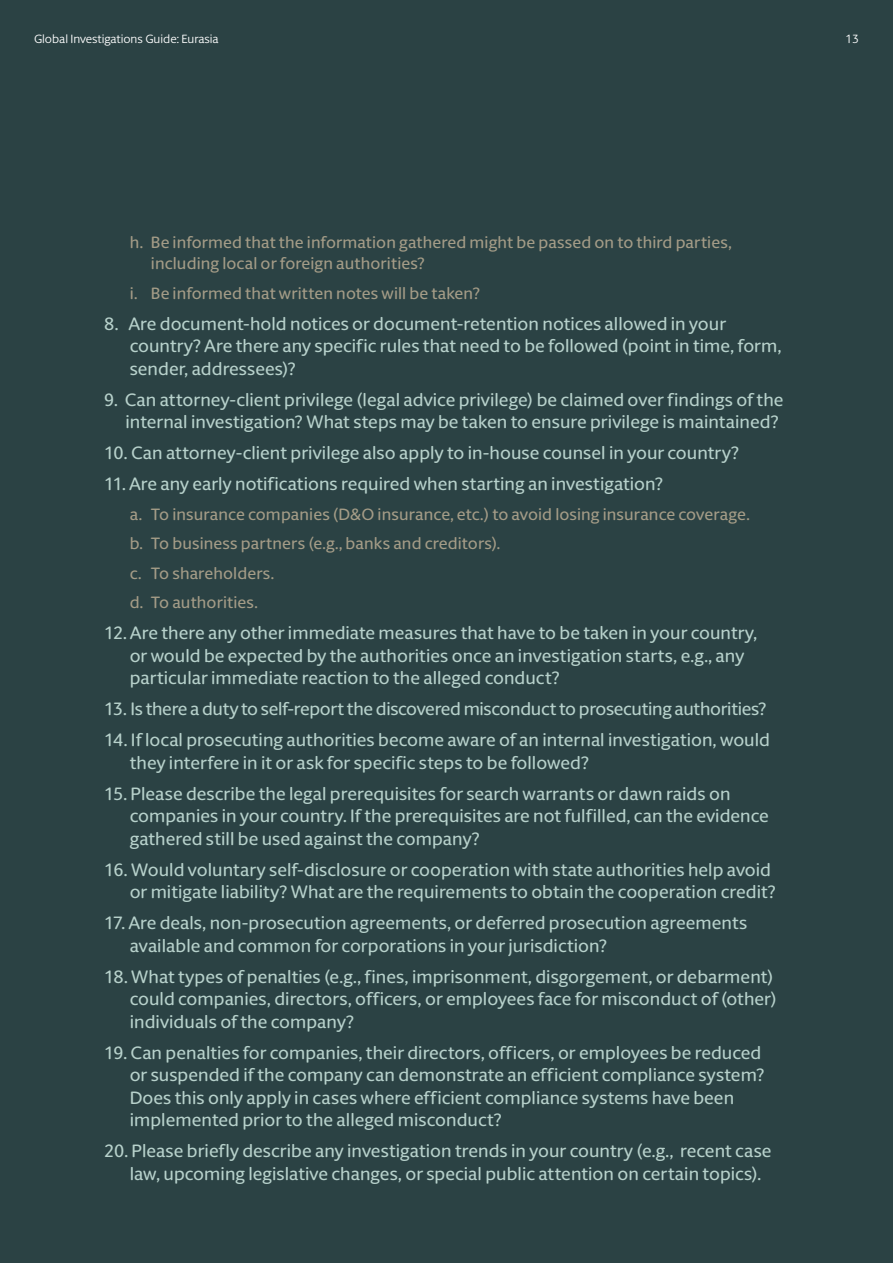
<style>
.page{position:relative;width:893px;height:1263px;background:#2b4244}
.page>*{position:absolute;margin:0;border:0;box-sizing:border-box;transform-origin:0 0}
.t1{font:500 18px/22.5px "Berlingske Sans Round";letter-spacing:.005em;color:#b7d1cb}
.t2{font:500 18px "Berlingske Sans Round";letter-spacing:-.015em;color:#b7d1cb}
.t3{font:500 16.5px/29.5px "Berlingske Sans Round";letter-spacing:.005em;color:#a49c87}
.t4{font:12px "Berlingske Sans Round";letter-spacing:-.005em;color:#fff}
</style>
<div class="page">
<p class="t4" style="left:34px;top:31px;width:186px">Global Investigations Guide: Eurasia</p>
<p class="t4" style="left:846px;top:31px;width:15px">13</p>
<p class="t3" style="left:151px;top:231px;width:582px;line-height:21px;text-indent:-21px">h. Be informed that the information gathered might be passed on to third parties, including local or foreign authorities?</p>
<p class="t3" style="left:130px;top:277px;width:352px">i. Be informed that written notes will be taken?</p>
<p class="t1" style="left:130px;top:311px;width:653px;text-indent:-26px">8. Are document-hold notices or document-retention notices allowed in your country? Are there any specific rules that need to be followed (point in time, form, sender, addressees)?</p>
<p class="t1" style="left:104px;top:387px;width:681px;text-align:right">9. Can attorney-client privilege (legal advice privilege) be claimed over findings of the internal investigation? What steps may be taken to ensure privilege is maintained?</p>
<p class="t1" style="left:104px;top:441px;width:636px">10. Can attorney-client privilege also apply to in-house counsel in your country?</p>
<p class="t1" style="left:104px;top:472px;width:560px">11. Are any early notifications required when starting an investigation?</p>
<p class="t3" style="left:130px;top:498px;width:622px">a. To insurance companies (D&amp;O insurance, etc.) to avoid losing insurance coverage. b. To business partners (e.g., banks and creditors).<br>c. To shareholders.<br>d. To authorities.</p>
<p class="t1" style="left:130px;top:621px;width:629px;text-indent:-26px">12. Are there any other immediate measures that have to be taken in your country, or would be expected by the authorities once an investigation starts, e.g., any particular immediate reaction to the alleged conduct?</p>
<p class="t2" style="left:104px;top:696px;width:664px">13. Is there a duty to self-report the discovered misconduct to prosecuting authorities?</p>
<p class="t1" style="left:130px;top:728px;width:642px;text-indent:-26px">14. If local prosecuting authorities become aware of an internal investigation, would they interfere in it or ask for specific steps to be followed?</p>
<p class="t1" style="left:130px;top:781px;width:641px;text-indent:-26px">15. Please describe the legal prerequisites for search warrants or dawn raids on companies in your country. If the prerequisites are not fulfilled, can the evidence gathered still be used against the company?</p>
<p class="t1" style="left:104px;top:857px;width:673px;text-align:right">16. Would voluntary self-disclosure or cooperation with state authorities help avoid or mitigate liability? What are the requirements to obtain the cooperation credit?</p>
<p class="t1" style="left:130px;top:911px;width:619px;text-indent:-26px">17. Are deals, non-prosecution agreements, or deferred prosecution agreements available and common for corporations in your jurisdiction?</p>
<p class="t1" style="left:130px;top:964px;width:649px;text-indent:-26px">18. What types of penalties (e.g., fines, imprisonment, disgorgement, or debarment) could companies, directors, officers, or employees face for misconduct of (other) individuals of the company?</p>
<p class="t1" style="left:130px;top:1040px;width:636px;text-indent:-26px">19. Can penalties for companies, their directors, officers, or employees be reduced or suspended if the company can demonstrate an efficient compliance system?<br>Does this only apply in cases where efficient compliance systems have been implemented prior to the alleged misconduct?</p>
<p class="t1" style="left:130px;top:1139px;width:643px;text-indent:-26px">20. Please briefly describe any investigation trends in your country (e.g., recent case law, upcoming legislative changes, or special public attention on certain topics).</p>
</div>
